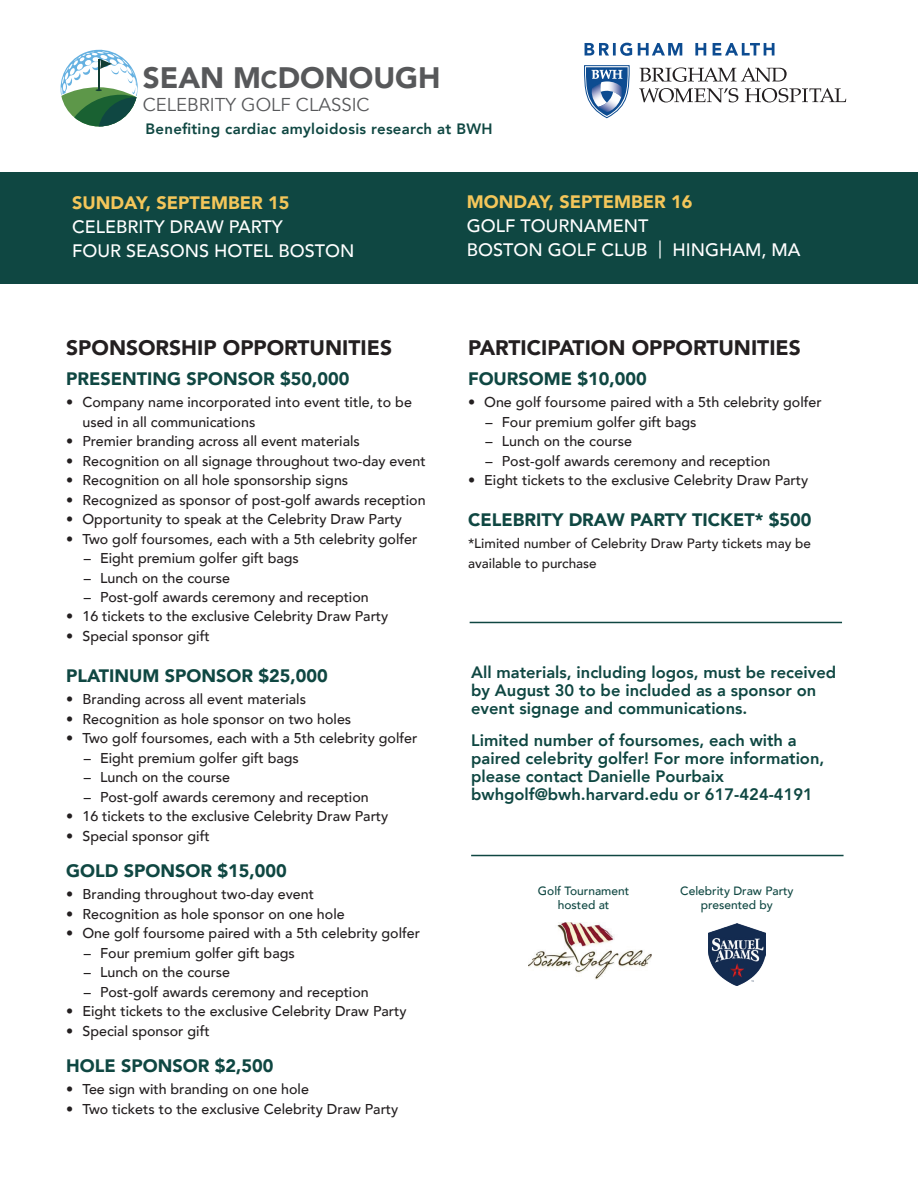
<style>
.page{position:relative;width:918px;height:1188px;background:#fff}
.page>*{position:absolute;margin:0;border:0;box-sizing:border-box;transform-origin:0 0}
.t1{font:900 29.55px "Avenir";color:#57585a}
.t2{font:900 21px "Avenir";color:#231f20}
.t3{font:18.6px "Avenir";color:#57585a}
.t4{font:900 18px "Avenir";color:#0f4742}
.t5{font:500 18px/24px "Avenir";color:#fff}
.t6{font:900 18px "Avenir";color:#f4c65a}
.t7{font:800 16.5px/18px "Avenir";color:#0f4742}
.t8{font:800 15px "Avenir";letter-spacing:.02em;color:#0f4742}
.t9{font:500 14.25px/19.5px "Avenir";color:#231f20}
.t10{font:500 13.5px/19.5px "Avenir";color:#231f20}
.t11{font:500 12px/14.4px "Avenir";color:#0f4742;text-align:center}
.s1{font-size:24.45px}
.s2{font-weight:400}
</style>
<div class="page">
<div style="left:0;top:172px;width:918px;height:112px;background:#0f4742"></div>
<img style="left:528px;top:923px;width:123px;height:56px">
<svg style="left:584px;top:65px;width:46px;height:53px"></svg>
<svg style="left:585px;top:43px;width:189px;height:13px"></svg>
<svg style="left:639px;top:88px;width:99px;height:14px"></svg>
<svg style="left:640px;top:67px;width:147px;height:15px"></svg>
<svg style="left:745px;top:88px;width:101px;height:14px"></svg>
<hr style="left:471px;top:855px;width:373px;height:1px;background:#0f4742">
<svg style="left:60px;top:49px;width:78px;height:77px"></svg>
<svg style="left:99px;top:97px;width:38px;height:29px"></svg>
<img style="left:709px;top:924px;width:56px;height:62px">
<hr style="left:470px;top:622px;width:372px;height:1px;background:#0f4742">
<h1 class="t1" style="left:143px;top:52px;width:299px">SEAN M<span class="s1">C</span>DONOUGH</h1>
<h3 class="t3" style="left:143px;top:93px;width:228px">CELEBRITY GOLF CLASSIC</h3>
<p class="t8" style="left:146px;top:117px;width:349px">Benefiting cardiac amyloidosis research at BWH</p>
<p class="t6" style="left:72px;top:187px;width:219px">SUNDAY, SEPTEMBER 15</p>
<p class="t5" style="left:72px;top:213px;width:284px">CELEBRITY DRAW PARTY<br>FOUR SEASONS HOTEL BOSTON</p>
<h2 class="t2" style="left:66px;top:329px;width:327px">SPONSORSHIP OPPORTUNITIES</h2>
<p class="t4" style="left:66px;top:363px;width:285px">PRESENTING SPONSOR $50,000</p>
<p class="t9" style="left:82px;top:392px;width:331px;text-indent:-16px">• Company name incorporated into event title, to be used in all communications</p>
<p class="t9" style="left:66px;top:431px;width:295px">• Premier branding across all event materials</p>
<p class="t9" style="left:66px;top:450px;width:361px">• Recognition on all signage throughout two-day event</p>
<p class="t9" style="left:66px;top:470px;width:284px">• Recognition on all hole sponsorship signs</p>
<p class="t9" style="left:66px;top:489px;width:361px">• Recognized as sponsor of post-golf awards reception</p>
<p class="t9" style="left:66px;top:509px;width:337px">• Opportunity to speak at the Celebrity Draw Party</p>
<p class="t9" style="left:66px;top:528px;width:353px">• Two golf foursomes, each with a 5th celebrity golfer</p>
<p class="t9" style="left:84px;top:548px;width:217px">– Eight premium golfer gift bags</p>
<p class="t9" style="left:84px;top:567px;width:148px">– Lunch on the course</p>
<p class="t9" style="left:84px;top:587px;width:286px">– Post-golf awards ceremony and reception</p>
<p class="t9" style="left:66px;top:606px;width:324px">• 16 tickets to the exclusive Celebrity Draw Party</p>
<p class="t9" style="left:66px;top:626px;width:145px">• Special sponsor gift</p>
<p class="t4" style="left:66px;top:660px;width:263px">PLATINUM SPONSOR $25,000</p>
<p class="t9" style="left:66px;top:689px;width:241px">• Branding across all event materials</p>
<p class="t9" style="left:66px;top:708px;width:286px">• Recognition as hole sponsor on two holes</p>
<p class="t9" style="left:66px;top:728px;width:353px">• Two golf foursomes, each with a 5th celebrity golfer</p>
<p class="t9" style="left:84px;top:747px;width:217px">– Eight premium golfer gift bags</p>
<p class="t9" style="left:84px;top:767px;width:148px">– Lunch on the course</p>
<p class="t9" style="left:84px;top:786px;width:286px">– Post-golf awards ceremony and reception</p>
<p class="t9" style="left:66px;top:806px;width:324px">• 16 tickets to the exclusive Celebrity Draw Party</p>
<p class="t9" style="left:66px;top:825px;width:145px">• Special sponsor gift</p>
<p class="t4" style="left:66px;top:855px;width:222px">GOLD SPONSOR $15,000</p>
<p class="t9" style="left:66px;top:884px;width:249px">• Branding throughout two-day event</p>
<p class="t9" style="left:66px;top:903px;width:280px">• Recognition as hole sponsor on one hole</p>
<p class="t9" style="left:66px;top:923px;width:355px">• One golf foursome paired with a 5th celebrity golfer</p>
<p class="t9" style="left:84px;top:942px;width:212px">– Four premium golfer gift bags</p>
<p class="t9" style="left:84px;top:962px;width:148px">– Lunch on the course</p>
<p class="t9" style="left:84px;top:981px;width:286px">– Post-golf awards ceremony and reception</p>
<p class="t9" style="left:66px;top:1001px;width:342px">• Eight tickets to the exclusive Celebrity Draw Party</p>
<p class="t9" style="left:66px;top:1020px;width:145px">• Special sponsor gift</p>
<p class="t4" style="left:66px;top:1050px;width:209px">HOLE SPONSOR $2,500</p>
<p class="t9" style="left:66px;top:1079px;width:244px">• Tee sign with branding on one hole</p>
<p class="t9" style="left:66px;top:1098px;width:334px">• Two tickets to the exclusive Celebrity Draw Party</p>
<p class="t6" style="left:467px;top:186px;width:227px">MONDAY, SEPTEMBER 16</p>
<p class="t5" style="left:467px;top:213px;width:335px">GOLF TOURNAMENT<br>BOSTON GOLF CLUB <span class="s2">|</span> HINGHAM, MA</p>
<h2 class="t2" style="left:468px;top:329px;width:334px">PARTICIPATION OPPORTUNITIES</h2>
<p class="t4" style="left:468px;top:363px;width:180px">FOURSOME $10,000</p>
<p class="t9" style="left:468px;top:392px;width:355px">• One golf foursome paired with a 5th celebrity golfer</p>
<p class="t9" style="left:486px;top:411px;width:212px">– Four premium golfer gift bags</p>
<p class="t9" style="left:486px;top:431px;width:148px">– Lunch on the course</p>
<p class="t9" style="left:486px;top:450px;width:286px">– Post-golf awards ceremony and reception</p>
<p class="t9" style="left:468px;top:470px;width:342px">• Eight tickets to the exclusive Celebrity Draw Party</p>
<p class="t4" style="left:468px;top:504px;width:345px">CELEBRITY DRAW PARTY TICKET* $500</p>
<p class="t10" style="left:468px;top:533px;width:345px">*Limited number of Celebrity Draw Party tickets may be available to purchase</p>
<p class="t7" style="left:471px;top:664px;width:367px">All materials, including logos, must be received by August 30 to be included as a sponsor on event signage and communications.</p>
<p class="t7" style="left:471px;top:731px;width:355px">Limited number of foursomes, each with a paired celebrity golfer! For more information, please contact Danielle Pourbaix bwhgolf@bwh.harvard.edu or 617-424-4191</p>
<p class="t11" style="left:538px;top:883px;width:93px">Golf Tournament hosted at</p>
<p class="t11" style="left:680px;top:883px;width:115px">Celebrity Draw Party presented by</p>
</div>
